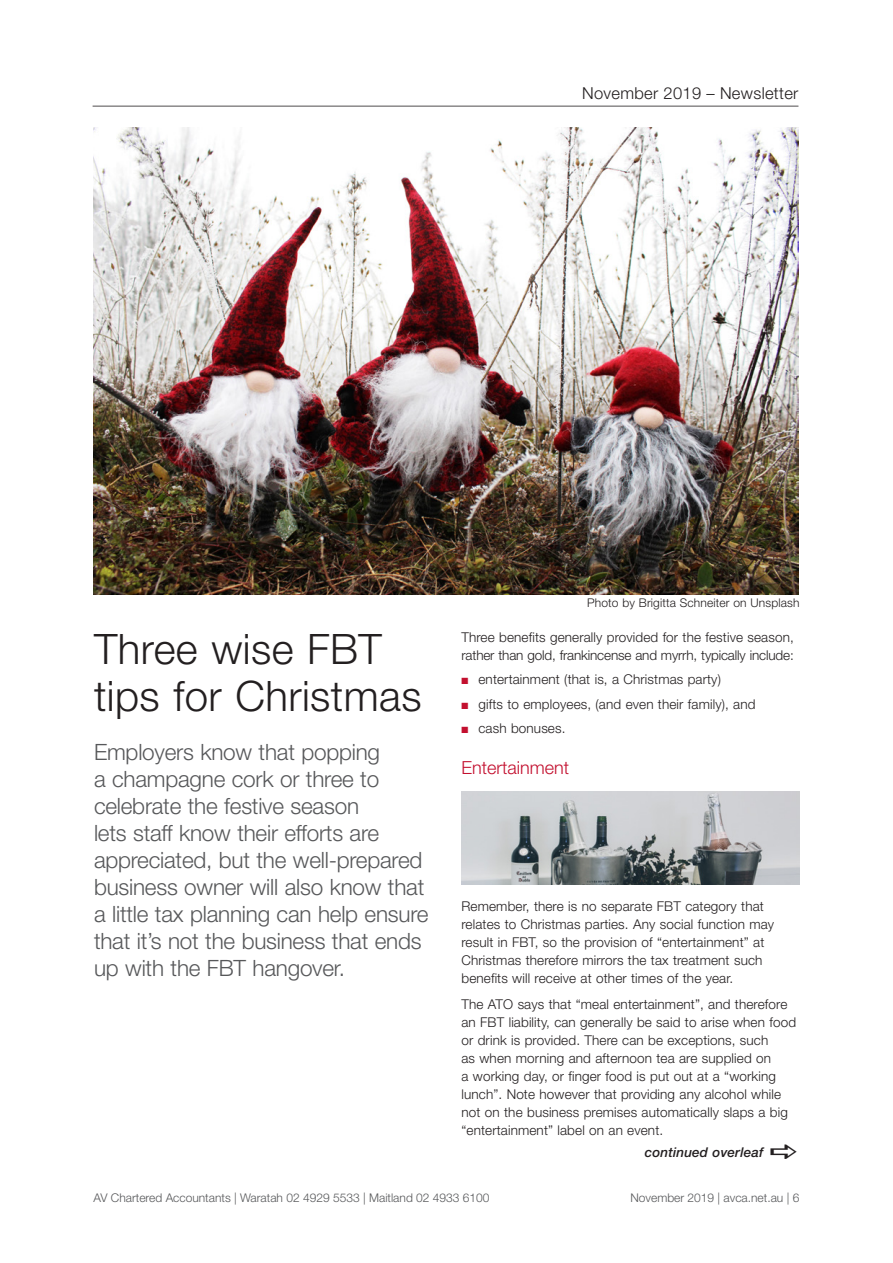
<style>
.page{position:relative;width:893px;height:1263px;background:#fff}
.page>*{position:absolute;margin:0;border:0;box-sizing:border-box;transform-origin:0 0}
._15_Article_head_1{font:300 42px/46.5px "Helvetica Neue";letter-spacing:.01em;color:#231f20}
._15_Blurb_text{font:300 22.5px/27px "Helvetica Neue";letter-spacing:-.01em;color:#57585a}
._15_subhead_red{font:300 18px "Helvetica Neue";color:#c3102f}
.t1{font:300 16.5px "Helvetica Neue";letter-spacing:.02em;color:#231f20}
._15_Body_text{font:300 13.5px/18px "Helvetica Neue";letter-spacing:.01em;color:#231f20}
._15_Blurb_text-2{font:300 13.5px/18px "Helvetica Neue";letter-spacing:-.01em;color:#231f20}
._15_Body_text-2{font:italic 500 13.5px "Helvetica Neue";letter-spacing:.01em;color:#231f20}
.t2{font:300 12px "Helvetica Neue";color:#57585a}
.t3{font:300 12px "Helvetica Neue";letter-spacing:.01em;color:#231f20}
.s1{color:#c3102f}
</style>
<div class="page">
<hr style="left:93px;top:106px;width:705px;height:1px;background:#231f20">
<img style="left:94px;top:128px;width:704px;height:466px">
<img style="left:461px;top:792px;width:338px;height:92px">
<p class="t1" style="left:582px;top:83px;width:218px">November 2019 – Newsletter</p>
<p class="_15_Article_head_1" style="left:94px;top:625px;width:329px">Three wise FBT tips for Christmas</p>
<p class="_15_Blurb_text" style="left:94px;top:738px;width:336px">Employers know that popping<br>a champagne cork or three to celebrate the festive season<br>lets staff know their efforts are appreciated, but the well-prepared business owner will also know that a little tax planning can help ensure that it’s not the business that ends up with the FBT hangover.</p>
<p class="t3" style="left:587px;top:595px;width:214px">Photo by Brigitta Schneiter on Unsplash</p>
<p class="_15_Blurb_text-2" style="left:461px;top:628px;width:334px">Three benefits generally provided for the festive season, rather than gold, frankincense and myrrh, typically include:</p>
<p class="_15_Body_text" style="left:461px;top:670px;width:261px"><span class="s1">■</span> entertainment (that is, a Christmas party)</p>
<p class="_15_Body_text" style="left:461px;top:694px;width:296px"><span class="s1">■</span> gifts to employees, (and even their family), and</p>
<p class="_15_Body_text" style="left:461px;top:719px;width:106px"><span class="s1">■</span> cash bonuses.</p>
<p class="_15_subhead_red" style="left:461px;top:756px;width:109px">Entertainment</p>
<p class="_15_Body_text" style="left:461px;top:896px;width:314px">Remember, there is no separate FBT category that relates to Christmas parties. Any social function may result in FBT, so the provision of “entertainment” at Christmas therefore mirrors the tax treatment such benefits will receive at other times of the year.</p>
<p class="_15_Body_text" style="left:461px;top:995px;width:336px">The ATO says that “meal entertainment”, and therefore an FBT liability, can generally be said to arise when food or drink is provided. There can be exceptions, such<br>as when morning and afternoon tea are supplied on<br>a working day, or finger food is put out at a “working lunch”. Note however that providing any alcohol while not on the business premises automatically slaps a big “entertainment” label on an event.</p>
<p class="_15_Body_text-2" style="left:645px;top:1145px;width:120px">continued overleaf</p>
<p class="t2" style="left:94px;top:1190px;width:398px">AV Chartered Accountants | Waratah 02 4929 5533 | Maitland 02 4933 6100</p>
<p class="t2" style="left:630px;top:1190px;width:170px">November 2019 | avca.net.au | 6</p>
</div>
